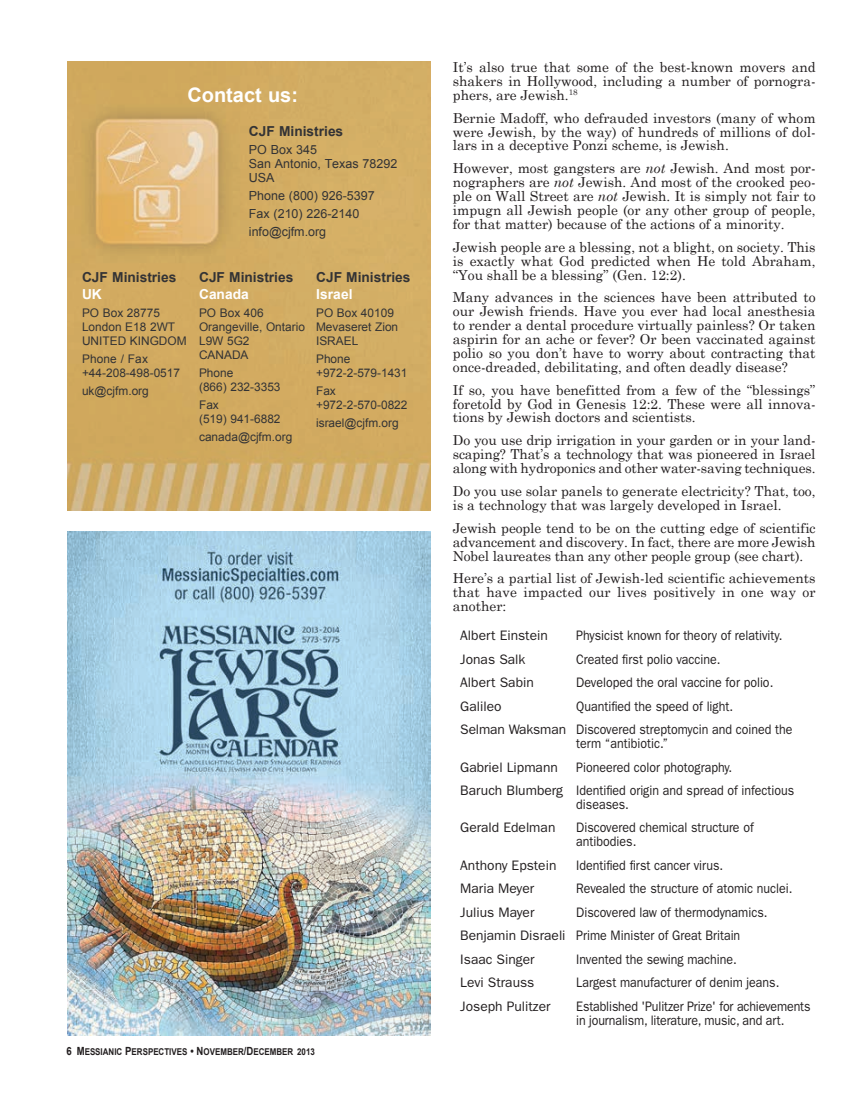
<style>
.page{position:relative;width:855px;height:1103px;background:#fff}
.page>*{position:absolute;margin:0;border:0;box-sizing:border-box;transform-origin:0 0}
.t1{font:700 20px "Arial";color:#fff}
.t2{font:13.75px/13.9px "Century Schoolbook";color:#231f20;text-align:justify}
.t3{font:13.75px/23.5px "ITC Franklin Gothic Std";color:#231f20;scale:.9 1}
.t4{font:13.75px/23.5px "ITC Franklin Gothic Std";color:#231f20}
.t5{font:700 13.75px "Arial";color:#333335}
.t6{font:700 13.75px "Arial";color:#fff}
.t7{font:12.5px/13.8px "Arial";color:#333335}
.t8{font:11.88px/13.8px "Arial";color:#333335}
.t9{font:700 9.38px "Arial";color:#231f20;scale:.85 1}
.s1{font-size:11.25px}
.s2{font-style:italic}
</style>
<div class="page">
<img style="left:68px;top:62px;width:362px;height:449px">
<img style="left:68px;top:531px;width:362px;height:504px">
<h1 class="t1" style="left:187px;top:81px;width:112px">Contact us:</h1>
<p class="t5" style="left:82px;top:268px;width:96px">CJF Ministries</p>
<p class="t6" style="left:82px;top:285px;width:21px">UK</p>
<p class="t8" style="left:82px;top:306px;width:106px">PO Box 28775<br>London E18 2WT<br>UNITED KINGDOM</p>
<p class="t8" style="left:82px;top:352px;width:100px">Phone / Fax +44-208-498-0517</p>
<p class="t8" style="left:82px;top:384px;width:68px">uk@cjfm.org</p>
<p class="t5" style="left:249px;top:122px;width:96px">CJF Ministries</p>
<p class="t7" style="left:249px;top:143px;width:150px">PO Box 345<br>San Antonio, Texas 78292<br>USA</p>
<p class="t7" style="left:249px;top:186px;width:127px;line-height:18.2px">Phone (800) 926-5397<br>Fax (210) 226-2140 info@cjfm.org</p>
<p class="t5" style="left:199px;top:268px;width:96px">CJF Ministries</p>
<p class="t6" style="left:199px;top:285px;width:51px">Canada</p>
<p class="t8" style="left:199px;top:306px;width:107px">PO Box 406<br>Orangeville, Ontario<br>L9W 5G2<br>CANADA</p>
<p class="t8" style="left:199px;top:366px;width:83px">Phone<br>(866) 232-3353</p>
<p class="t8" style="left:199px;top:398px;width:83px">Fax<br>(519) 941-6882</p>
<p class="t8" style="left:199px;top:430px;width:95px">canada@cjfm.org</p>
<p class="t5" style="left:316px;top:268px;width:96px">CJF Ministries</p>
<p class="t6" style="left:316px;top:285px;width:38px">Israel</p>
<p class="t8" style="left:316px;top:306px;width:84px">PO Box 40109<br>Mevaseret Zion<br>ISRAEL</p>
<p class="t8" style="left:316px;top:352px;width:93px">Phone +972-2-579-1431</p>
<p class="t8" style="left:316px;top:384px;width:93px">Fax +972-2-570-0822</p>
<p class="t8" style="left:316px;top:416px;width:84px">israel@cjfm.org</p>
<p class="t9" style="left:67px;top:1045px;width:294px"><span class="s1">6 M</span>ESSIANIC <span class="s1">P</span>ERSPECTIVES <span class="s1">• N</span>OVEMBER<span class="s1">/D</span>ECEMBER 2013</p>
<p class="t2" style="left:453px;top:60px;width:364px">It’s also true that some of the best-known movers and shakers in Hollywood, including a number of pornogra&shy;phers, are Jewish.<sup>18</sup></p>
<p class="t2" style="left:453px;top:110px;width:364px">Bernie Madoff, who defrauded investors (many of whom were Jewish, by the way) of hundreds of millions of dol&shy;lars in a deceptive Ponzi scheme, is Jewish.</p>
<p class="t2" style="left:453px;top:161px;width:364px">However, most gangsters are <span class="s2">not</span> Jewish. And most por&shy;nographers are <span class="s2">not</span> Jewish. And most of the crooked peo&shy;ple on Wall Street are <span class="s2">not</span> Jewish. It is simply not fair to impugn all Jewish people (or any other group of people, for that matter) because of the actions of a minority.</p>
<p class="t2" style="left:453px;top:239px;width:364px">Jewish people are a blessing, not a blight, on society. This is exactly what God predicted when He told Abraham, “You shall be a blessing” (Gen. 12:2).</p>
<p class="t2" style="left:453px;top:290px;width:364px">Many advances in the sciences have been attributed to our Jewish friends. Have you ever had local anesthesia to render a dental procedure virtually painless? Or taken aspirin for an ache or fever? Or been vaccinated against polio so you don’t have to worry about contracting that once-dreaded, debilitating, and often deadly disease?</p>
<p class="t2" style="left:453px;top:382px;width:364px">If so, you have benefitted from a few of the “blessings” foretold by God in Genesis 12:2. These were all innova&shy;tions by Jewish doctors and scientists.</p>
<p class="t2" style="left:453px;top:433px;width:364px">Do you use drip irrigation in your garden or in your land&shy;scaping? That’s a technology that was pioneered in Israel along with hydroponics and other water-saving techniques.</p>
<p class="t2" style="left:453px;top:484px;width:364px">Do you use solar panels to generate electricity? That, too, is a technology that was largely developed in Israel.</p>
<p class="t2" style="left:453px;top:520px;width:364px">Jewish people tend to be on the cutting edge of scientific advancement and discovery. In fact, there are more Jewish Nobel laureates than any other people group (see chart).</p>
<p class="t2" style="left:453px;top:571px;width:364px">Here’s a partial list of Jewish-led scientific achievements that have impacted our lives positively in one way or another:</p>
<p class="t4" style="left:460px;top:624px;width:107px">Albert Einstein<br>Jonas Salk<br>Albert Sabin<br>Galileo<br>Selman Waksman</p>
<p class="t4" style="left:460px;top:755px;width:104px">Gabriel Lipmann<br>Baruch Blumberg</p>
<p class="t4" style="left:460px;top:816px;width:97px">Gerald Edelman</p>
<p class="t4" style="left:460px;top:853px;width:107px">Anthony Epstein<br>Maria Meyer<br>Julius Mayer<br>Benjamin Disraeli<br>Isaac Singer<br>Levi Strauss<br>Joseph Pulitzer</p>
<p class="t3" style="left:576px;top:624px;width:242px">Physicist known for theory of relativity.<br>Created first polio vaccine.<br>Developed the oral vaccine for polio.<br>Quantified the speed of light.<br>Discovered streptomycin and coined the</p>
<p class="t3" style="left:576px;top:731px;width:244px">term “antibiotic.”<br>Pioneered color photography.<br>Identified origin and spread of infectious</p>
<p class="t3" style="left:576px;top:792px;width:199px">diseases.<br>Discovered chemical structure of</p>
<p class="t3" style="left:576px;top:830px;width:262px">antibodies.<br>Identified first cancer virus.<br>Revealed the structure of atomic nuclei.<br>Discovered law of thermodynamics.<br>Prime Minister of Great Britain<br>Invented the sewing machine.<br>Largest manufacturer of denim jeans.<br>Established 'Pulitzer Prize' for achievements</p>
<p class="t3" style="left:576px;top:1008px;width:233px">in journalism, literature, music, and art.</p>
</div>
